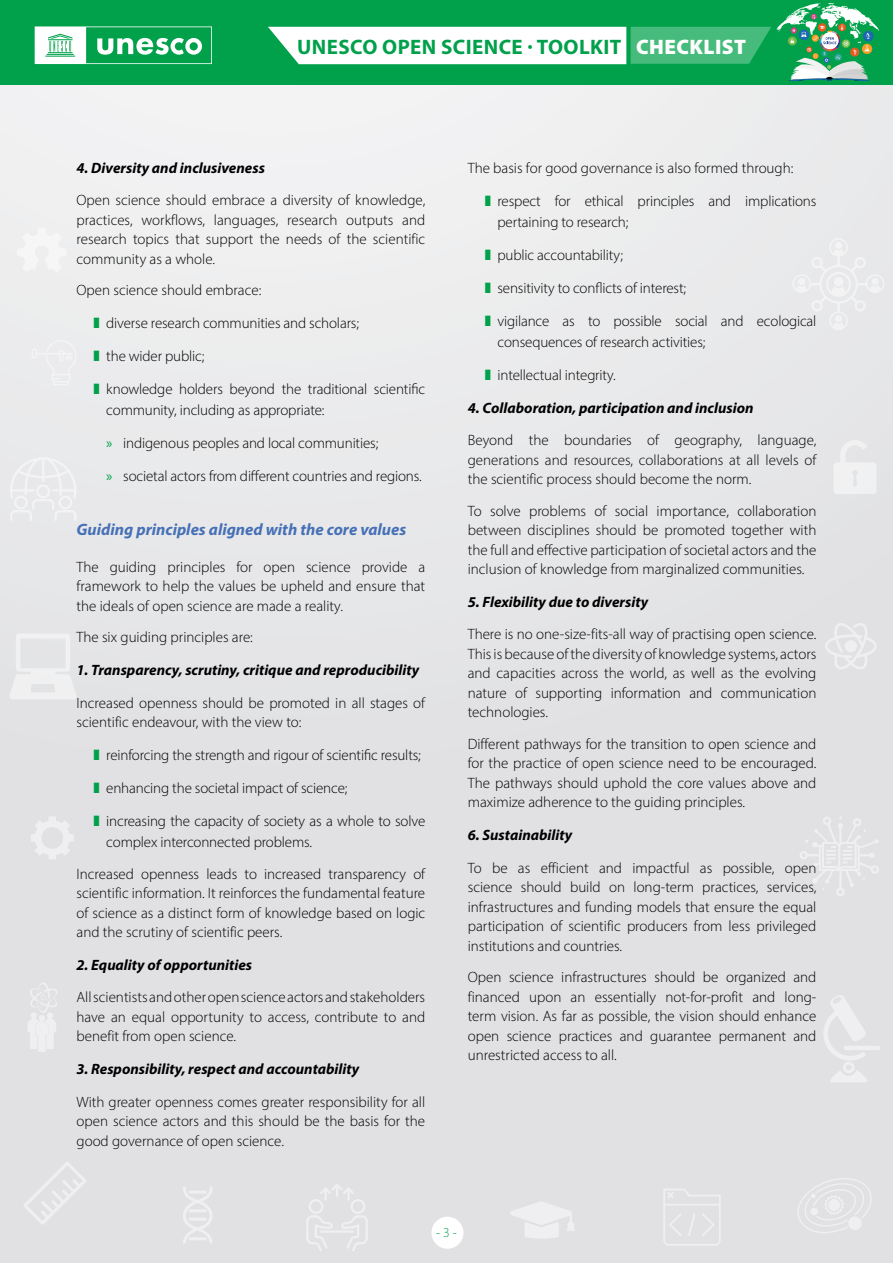
<style>
.page{position:relative;width:893px;height:1263px;background:#fff}
.page>*{position:absolute;margin:0;border:0;box-sizing:border-box;transform-origin:0 0}
.t1{font:700 21px "Myriad Pro";letter-spacing:.02em;color:#00a14a}
.t2{font:italic 700 16.5px "Myriad Pro";color:#4670b6}
.t3{font:300 15px/19.5px "Myriad Pro";color:#000;text-align:justify}
.t4{font:italic 700 15px "Myriad Pro";color:#000}
.t5{font:300 13.5px "Myriad Pro";color:#00a14a}
.s1{font-weight:900;color:#fff}
.s2{color:#00a14a}
.s3{font-weight:400;color:#00a14a}
</style>
<div class="page">
<div style="left:0;top:0;width:893px;height:1263px;background:linear-gradient(to right,#e7e7e9,#e3e4e6)"></div>
<div style="left:0;top:0;width:893px;height:84px;background:#00a14a"></div>
<svg style="left:35px;top:26px;width:177px;height:38px"></svg>
<svg style="left:825px;top:622px;width:52px;height:47px"></svg>
<div style="left:845px;top:640px;width:12px;height:12px;background:#efeff1;border-radius:50%"></div>
<svg style="left:183px;top:1186px;width:30px;height:57px"></svg>
<hr style="left:189px;top:1190px;width:18px;height:3px;background:#fff">
<hr style="left:189px;top:1237px;width:18px;height:3px;background:#fff">
<hr style="left:189px;top:1209px;width:18px;height:3px;background:#fff">
<hr style="left:189px;top:1217px;width:18px;height:3px;background:#fff">
<svg style="left:31px;top:816px;width:43px;height:43px"></svg>
<svg style="left:510px;top:1201px;width:65px;height:37px"></svg>
<svg style="left:9px;top:634px;width:68px;height:65px"></svg>
<svg style="left:794px;top:1178px;width:79px;height:55px;background:#e4e4e6"></svg>
<svg style="left:32px;top:340px;width:45px;height:45px"></svg>
<svg style="left:23px;top:1161px;width:64px;height:64px;background:#e3e3e6"></svg>
<svg style="left:833px;top:440px;width:43px;height:54px"></svg>
<div style="left:28px;top:982px;width:30px;height:70px;background:#e8e8ea"></div>
<svg style="left:663px;top:1188px;width:58px;height:58px;background:#e3e3e6"></svg>
<div style="left:17px;top:227px;width:50px;height:45px;background:#f4f4f4"></div>
<svg style="left:10px;top:457px;width:67px;height:64px"></svg>
<hr style="left:52px;top:489px;width:24px;height:3px;background:#fff">
<hr style="left:10px;top:489px;width:24px;height:3px;background:#fff">
<hr style="left:42px;top:457px;width:2px;height:25px;background:#fff">
<svg style="left:306px;top:1184px;width:62px;height:67px;background:#e4e4e6"></svg>
<svg style="left:792px;top:238px;width:92px;height:92px"></svg>
<div style="left:835px;top:315px;width:7px;height:7px;background:#f2f3f3;border-radius:50%"></div>
<div style="left:835px;top:242px;width:7px;height:7px;background:#f3f3f4;border-radius:50%"></div>
<svg style="left:798px;top:815px;width:81px;height:83px;background:#e3e3e6"></svg>
<hr style="left:844px;top:1046px;width:36px;height:4px;background:#efeff1;border-radius:2px">
<svg style="left:822px;top:994px;width:45px;height:88px"></svg>
<div style="left:431px;top:1217px;width:32px;height:32px;background:#fff;border-radius:50%"></div>
<svg style="left:268px;top:3px;width:611px;height:78px"></svg>
<h1 class="t1" style="left:297px;top:33px;width:450px">UNESCO OPEN SCIENCE · TOOLKIT <span class="s1">CHECKLIST</span></h1>
<p class="t4" style="left:77px;top:158px;width:190px">4. Diversity and inclusiveness</p>
<p class="t3" style="left:77px;top:190px;width:350px">Open science should embrace a diversity of knowledge, practices, workflows, languages, research outputs and research topics that support the needs of the scientific community as a whole.</p>
<p class="t3" style="left:77px;top:280px;width:186px">Open science should embrace:</p>
<p class="t3" style="left:94px;top:313px;width:267px"><span class="s2">❚</span> diverse research communities and scholars;</p>
<p class="t3" style="left:94px;top:346px;width:112px"><span class="s2">❚</span> the wider public;</p>
<p class="t3" style="left:106px;top:378px;width:320px;line-height:21px;text-indent:-13px"><span class="s2">❚</span> knowledge holders beyond the traditional scientific community, including as appropriate:</p>
<p class="t3" style="left:106px;top:433px;width:273px"><span class="s3">»</span> indigenous peoples and local communities;</p>
<p class="t3" style="left:106px;top:466px;width:317px"><span class="s3">»</span> societal actors from different countries and regions.</p>
<p class="t2" style="left:77px;top:519px;width:331px">Guiding principles aligned with the core values</p>
<p class="t3" style="left:77px;top:557px;width:350px">The guiding principles for open science provide a framework to help the values be upheld and ensure that the ideals of open science are made a reality.</p>
<p class="t3" style="left:77px;top:627px;width:178px">The six guiding principles are:</p>
<p class="t4" style="left:77px;top:661px;width:344px">1. Transparency, scrutiny, critique and reproducibility</p>
<p class="t3" style="left:77px;top:693px;width:350px">Increased openness should be promoted in all stages of scientific endeavour, with the view to:</p>
<p class="t3" style="left:94px;top:738px;width:329px;line-height:33px"><span class="s2">❚</span> reinforcing the strength and rigour of scientific results; <span class="s2">❚</span> enhancing the societal impact of science;</p>
<p class="t3" style="left:106px;top:810px;width:320px;line-height:21px;text-indent:-13px"><span class="s2">❚</span> increasing the capacity of society as a whole to solve complex interconnected problems.</p>
<p class="t3" style="left:77px;top:864px;width:350px">Increased openness leads to increased transparency of scientific information. It reinforces the fundamental feature of science as a distinct form of knowledge based on logic and the scrutiny of scientific peers.</p>
<p class="t4" style="left:77px;top:955px;width:177px">2. Equality of opportunities</p>
<p class="t3" style="left:77px;top:987px;width:350px">All scientists and other open science actors and stakeholders have an equal opportunity to access, contribute to and benefit from open science.</p>
<p class="t4" style="left:77px;top:1060px;width:284px">3. Responsibility, respect and accountability</p>
<p class="t3" style="left:77px;top:1092px;width:350px">With greater openness comes greater responsibility for all open science actors and this should be the basis for the good governance of open science.</p>
<p class="t3" style="left:468px;top:158px;width:327px">The basis for good governance is also formed through:</p>
<p class="t3" style="left:497px;top:190px;width:320px;line-height:21px;text-indent:-13px"><span class="s2">❚</span> respect for ethical principles and implications pertaining to research;</p>
<p class="t3" style="left:485px;top:245px;width:140px"><span class="s2">❚</span> public accountability;</p>
<p class="t3" style="left:485px;top:278px;width:203px"><span class="s2">❚</span> sensitivity to conflicts of interest;</p>
<p class="t3" style="left:497px;top:310px;width:320px;line-height:21px;text-indent:-13px"><span class="s2">❚</span> vigilance as to possible social and ecological consequences of research activities;</p>
<p class="t3" style="left:485px;top:365px;width:133px"><span class="s2">❚</span> intellectual integrity.</p>
<p class="t4" style="left:468px;top:398px;width:287px">4. Collaboration, participation and inclusion</p>
<p class="t3" style="left:468px;top:430px;width:350px">Beyond the boundaries of geography, language, generations and resources, collaborations at all levels of the scientific process should become the norm.</p>
<p class="t3" style="left:468px;top:501px;width:350px">To solve problems of social importance, collaboration between disciplines should be promoted together with the full and effective participation of societal actors and the inclusion of knowledge from marginalized communities.</p>
<p class="t4" style="left:468px;top:592px;width:182px">5. Flexibility due to diversity</p>
<p class="t3" style="left:468px;top:624px;width:350px">There is no one-size-fits-all way of practising open science.<br>This is because of the diversity of knowledge systems, actors and capacities across the world, as well as the evolving nature of supporting information and communication technologies.</p>
<p class="t3" style="left:468px;top:734px;width:350px">Different pathways for the transition to open science and for the practice of open science need to be encouraged.<br>The pathways should uphold the core values above and maximize adherence to the guiding principles.</p>
<p class="t4" style="left:468px;top:825px;width:106px">6. Sustainability</p>
<p class="t3" style="left:468px;top:858px;width:350px">To be as efficient and impactful as possible, open science should build on long-term practices, services, infrastructures and funding models that ensure the equal participation of scientific producers from less privileged institutions and countries.</p>
<p class="t3" style="left:468px;top:967px;width:350px">Open science infrastructures should be organized and financed upon an essentially not-for-profit and long&shy;term vision. As far as possible, the vision should enhance open science practices and guarantee permanent and unrestricted access to all.</p>
<p class="t5" style="left:436px;top:1224px;width:22px">- 3 -</p>
</div>
